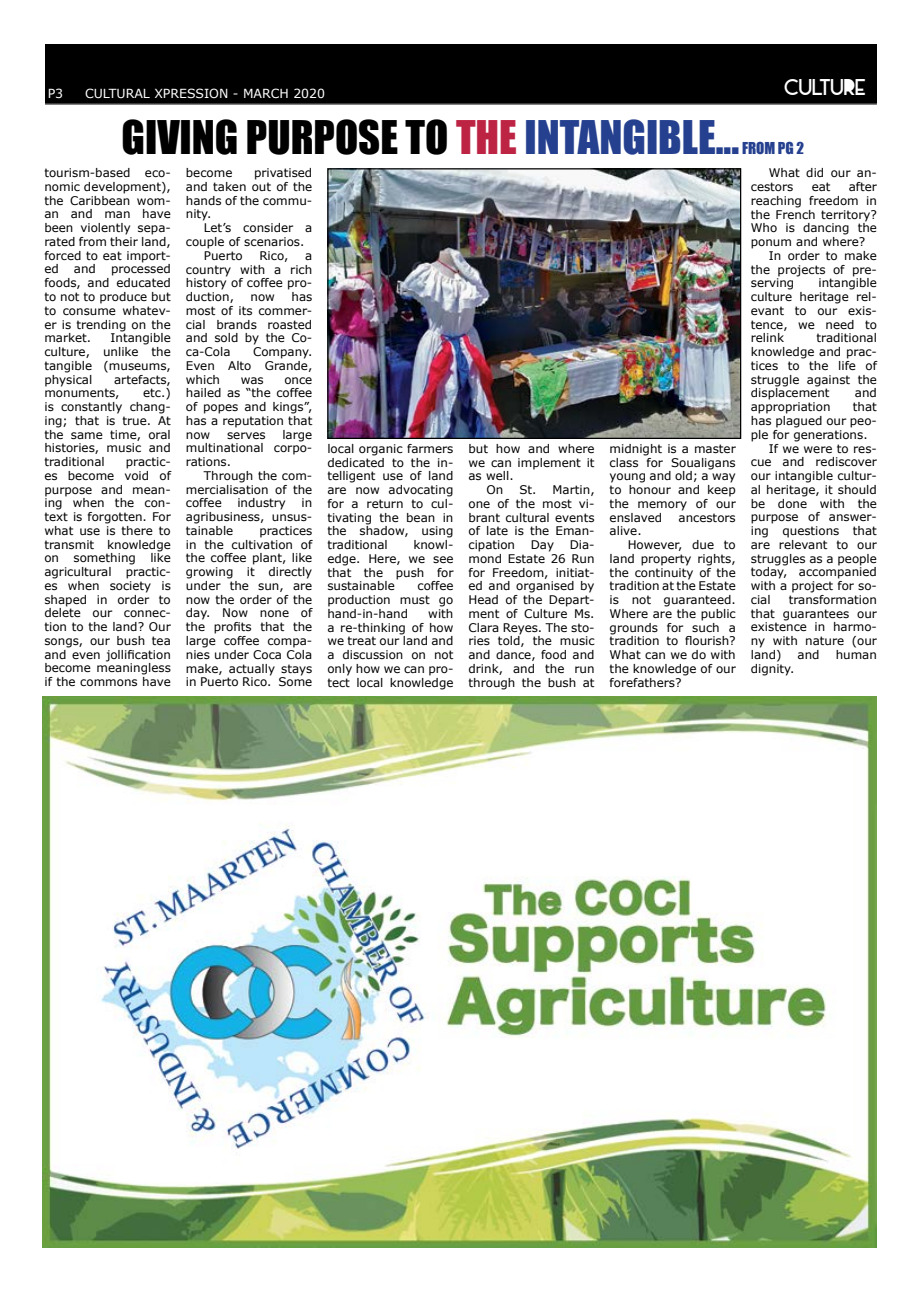
<style>
.page{position:relative;width:922px;height:1294px;background:#fff}
.page>*{position:absolute;margin:0;border:0;box-sizing:border-box;transform-origin:0 0}
.t1{font:42.62px "Impact";color:#000}
.t2{font:20px "Alpaca Solidify";color:#fff}
.t3{font:15.12px "Impact";color:#25408f}
.t4{font:12.5px "Verdana";color:#fff}
.t5{font:11.88px/13.8px "Verdana";color:#000;text-align:justify}
.s1{color:#bd2444}
.s2{color:#25408f}
</style>
<div class="page">
<div style="left:45px;top:44px;width:831px;height:59px;background:#000"></div>
<hr style="left:45px;top:103px;width:831px;height:1px;background:#000">
<img style="left:43px;top:696px;width:833px;height:551px">
<img style="left:329px;top:170px;width:410px;height:267px">
<div style="left:327px;top:168px;width:414px;height:271px;border:1px solid #000"></div>
<p class="t4" style="left:48px;top:85px;width:17px">P3</p>
<p class="t4" style="left:85px;top:85px;width:241px">CULTURAL XPRESSION - MARCH 2020</p>
<h2 class="t2" style="left:784px;top:77px;width:83px">CULTURE</h2>
<h1 class="t1" style="left:121px;top:105px;width:619px">GIVING PURPOSE TO <span class="s1">THE</span> <span class="s2">INTANGIBLE...</span></h1>
<p class="t3" style="left:742px;top:137px;width:63px">FROM PG 2</p>
<p class="t5" style="left:44px;top:166px;width:128px">tourism-based eco&shy;nomic development), the Caribbean wom&shy;an and man have been violently sepa&shy;rated from their land, forced to eat import&shy;ed</p>
<p class="t5" style="left:44px;top:262px;width:128px;text-indent:67px">processed foods, and educated to not to produce but to consume whatev&shy;er is trending on the market.</p>
<p class="t5" style="left:74px;top:262px;width:24px">and</p>
<p class="t5" style="left:44px;top:331px;width:128px;text-indent:66px">Intangible culture, unlike the tangible (museums, physical</p>
<p class="t5" style="left:44px;top:372px;width:128px;text-indent:70px">artefacts, monuments,</p>
<p class="t5" style="left:44px;top:386px;width:128px;text-indent:99px">etc.) is constantly chang&shy;ing; that is true. At the same time, oral histories, music and traditional</p>
<p class="t5" style="left:44px;top:455px;width:128px;text-indent:81px">practic&shy;es become void of purpose and mean&shy;ing when the con&shy;text is forgotten. For what use is there to transmit knowledge on something like agricultural practic&shy;es when society is shaped in order to delete our connec&shy;tion to the land? Our songs, our bush tea and even jollification become meaningless if the commons have</p>
<p class="t5" style="left:186px;top:166px;width:128px;text-indent:68px">privatised and taken out of the hands of the commu&shy;nity.</p>
<p class="t5" style="left:204px;top:221px;width:110px">Let’s consider a</p>
<p class="t5" style="left:186px;top:235px;width:120px">couple of scenarios.</p>
<p class="t5" style="left:204px;top:249px;width:40px">Puerto</p>
<p class="t5" style="left:259px;top:249px;width:31px">Rico,</p>
<p class="t5" style="left:186px;top:166px;width:48px">become</p>
<p class="t5" style="left:186px;top:249px;width:128px;text-indent:119px">a country with a rich history of coffee pro&shy;duction,</p>
<p class="t5" style="left:186px;top:290px;width:128px;text-indent:106px">has most of its commer&shy;cial brands roasted and sold by the Co&shy;ca-Cola</p>
<p class="t5" style="left:250px;top:290px;width:26px">now</p>
<p class="t5" style="left:186px;top:345px;width:128px;text-indent:67px">Company.<br>Even Alto Grande, which</p>
<p class="t5" style="left:186px;top:372px;width:128px;text-indent:98px">once hailed as “the coffee of popes and kings”, has a reputation that now</p>
<p class="t5" style="left:241px;top:372px;width:24px">was</p>
<p class="t5" style="left:186px;top:427px;width:128px;text-indent:96px">large multinational corpo&shy;rations.</p>
<p class="t5" style="left:186px;top:469px;width:128px;text-indent:18px">Through the com&shy;mercialisation of the coffee</p>
<p class="t5" style="left:227px;top:427px;width:40px">serves</p>
<p class="t5" style="left:237px;top:496px;width:50px">industry</p>
<p class="t5" style="left:186px;top:496px;width:128px;text-indent:116px">in agribusiness, unsus&shy;tainable</p>
<p class="t5" style="left:186px;top:524px;width:128px;text-indent:73px">practices in the cultivation of the coffee plant, like growing it directly under the sun, are now the order of the day. Now none of the profits that the large coffee compa&shy;nies under Coca Cola make, actually stays in Puerto Rico. Some</p>
<p class="t5" style="left:327px;top:442px;width:128px">local organic farmers dedicated to the in&shy;telligent use of land are now advocating for a return to cul&shy;tivating the bean in the shadow, using traditional</p>
<p class="t5" style="left:327px;top:538px;width:128px;text-indent:86px">knowl&shy;edge. Here, we see that the push for sustainable</p>
<p class="t5" style="left:327px;top:579px;width:128px;text-indent:90px">coffee production must go hand-in-hand</p>
<p class="t5" style="left:327px;top:607px;width:128px;text-indent:101px">with a re-thinking of how we treat our land and a discussion on not only how we can pro&shy;tect local knowledge</p>
<p class="t5" style="left:468px;top:442px;width:128px">but how and where</p>
<p class="t5" style="left:468px;top:455px;width:128px">we can implement it</p>
<p class="t5" style="left:468px;top:469px;width:47px">as well.</p>
<p class="t5" style="left:486px;top:483px;width:18px">On</p>
<p class="t5" style="left:468px;top:483px;width:128px;text-indent:51px">St. Martin, one of the most vi&shy;brant cultural events of late is the Eman&shy;cipation</p>
<p class="t5" style="left:468px;top:538px;width:128px;text-indent:101px">Dia&shy;mond Estate 26 Run for Freedom, initiat&shy;ed and organised by Head of the Depart&shy;ment of Culture Ms.<br>Clara Reyes. The sto&shy;ries told, the music and dance, food and drink, and the run through the bush at</p>
<p class="t5" style="left:530px;top:538px;width:25px">Day</p>
<p class="t5" style="left:609px;top:442px;width:128px">midnight is a master class for Soualigans young and old; a way to honour and keep the memory of our enslaved</p>
<p class="t5" style="left:678px;top:510px;width:59px">ancestors</p>
<p class="t5" style="left:609px;top:524px;width:33px">alive.</p>
<p class="t5" style="left:627px;top:538px;width:110px">However, due to</p>
<p class="t5" style="left:609px;top:552px;width:128px">land property rights,</p>
<p class="t5" style="left:609px;top:565px;width:128px">the continuity of the</p>
<p class="t5" style="left:609px;top:579px;width:128px">tradition at the Estate</p>
<p class="t5" style="left:609px;top:593px;width:128px">is not guaranteed.</p>
<p class="t5" style="left:609px;top:607px;width:128px">Where are the public</p>
<p class="t5" style="left:609px;top:620px;width:128px">grounds for such a</p>
<p class="t5" style="left:609px;top:634px;width:128px">tradition to flourish?</p>
<p class="t5" style="left:609px;top:648px;width:128px">What can we do with</p>
<p class="t5" style="left:609px;top:662px;width:128px">the knowledge of our</p>
<p class="t5" style="left:609px;top:675px;width:73px">forefathers?</p>
<p class="t5" style="left:750px;top:166px;width:128px;text-indent:18px">What did our an&shy;cestors</p>
<p class="t5" style="left:811px;top:180px;width:20px">eat</p>
<p class="t5" style="left:848px;top:180px;width:30px">after</p>
<p class="t5" style="left:750px;top:194px;width:128px">reaching freedom in</p>
<p class="t5" style="left:750px;top:207px;width:128px">the French territory?</p>
<p class="t5" style="left:750px;top:221px;width:128px">Who is dancing the</p>
<p class="t5" style="left:750px;top:235px;width:116px">ponum and where?</p>
<p class="t5" style="left:768px;top:249px;width:110px">In order to make</p>
<p class="t5" style="left:750px;top:262px;width:128px">the projects of pre-</p>
<p class="t5" style="left:750px;top:276px;width:45px">serving</p>
<p class="t5" style="left:750px;top:276px;width:128px;text-indent:68px">intangible culture heritage rel&shy;evant to our exis&shy;tence, we need to relink</p>
<p class="t5" style="left:750px;top:331px;width:128px;text-indent:66px">traditional knowledge and prac&shy;tices to the life of struggle against the displacement</p>
<p class="t5" style="left:854px;top:386px;width:24px">and</p>
<p class="t5" style="left:750px;top:400px;width:81px">appropriation</p>
<p class="t5" style="left:852px;top:400px;width:26px">that</p>
<p class="t5" style="left:750px;top:414px;width:128px">has plagued our peo-</p>
<p class="t5" style="left:750px;top:428px;width:118px">ple for generations.</p>
<p class="t5" style="left:768px;top:441px;width:110px">If we were to res-</p>
<p class="t5" style="left:750px;top:455px;width:128px">cue and rediscover</p>
<p class="t5" style="left:750px;top:469px;width:128px">our intangible cultur-</p>
<p class="t5" style="left:750px;top:483px;width:128px">al heritage, it should</p>
<p class="t5" style="left:750px;top:496px;width:128px">be done with the</p>
<p class="t5" style="left:750px;top:510px;width:128px">purpose of answer-</p>
<p class="t5" style="left:750px;top:524px;width:128px">ing questions that</p>
<p class="t5" style="left:750px;top:538px;width:128px">are relevant to our</p>
<p class="t5" style="left:750px;top:551px;width:128px">struggles as a people</p>
<p class="t5" style="left:750px;top:565px;width:128px">today, accompanied</p>
<p class="t5" style="left:750px;top:579px;width:128px">with a project for so-</p>
<p class="t5" style="left:750px;top:593px;width:21px">cial</p>
<p class="t5" style="left:750px;top:593px;width:128px;text-indent:38px">transformation that guarantees our existence in harmo&shy;ny with nature (our land)</p>
<p class="t5" style="left:797px;top:648px;width:24px">and</p>
<p class="t5" style="left:835px;top:648px;width:43px">human</p>
<p class="t5" style="left:750px;top:661px;width:45px">dignity.</p>
</div>
